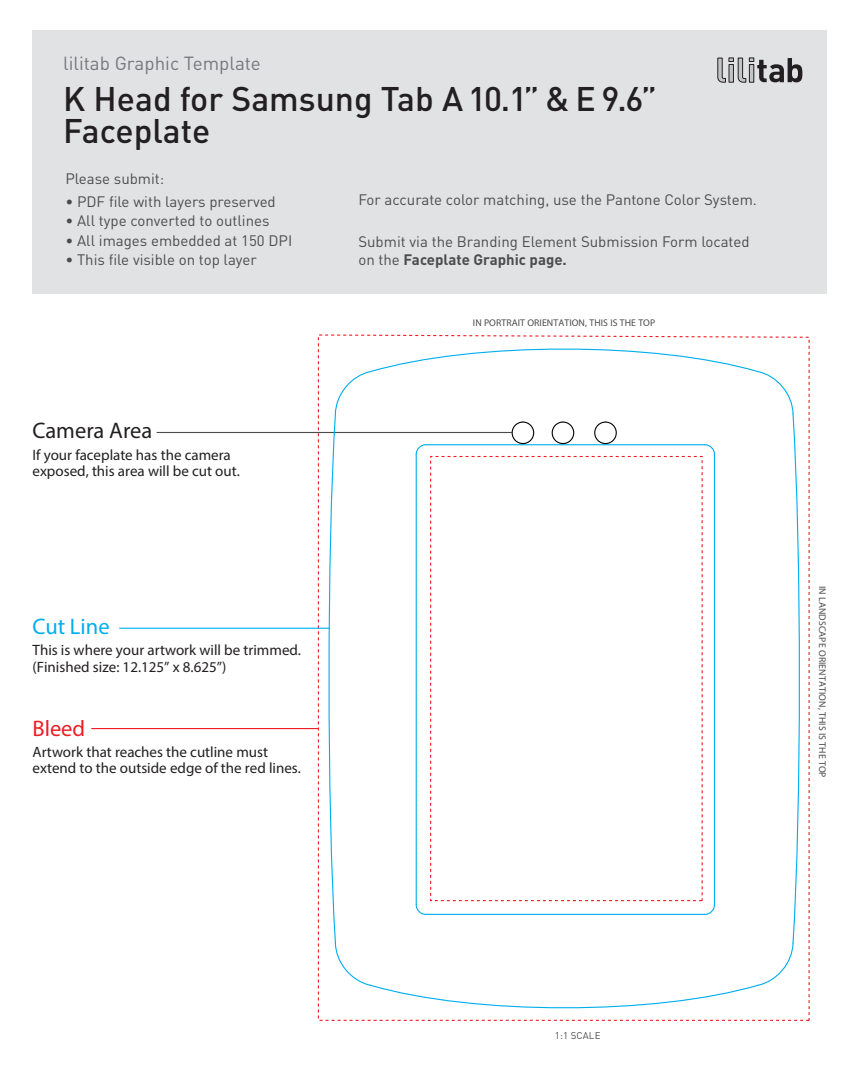
<style>
.page{position:relative;width:857px;height:1086px;background:#fff}
.page>*{position:absolute;margin:0;border:0;box-sizing:border-box;transform-origin:0 0}
.t1{font:500 33.75px/32.2px "DIN";color:#231f20}
.t2{font:22.5px "Myriad Pro";color:#231f20}
.t3{font:22.5px "Myriad Pro";color:#00aeef}
.t4{font:22.5px "Myriad Pro";color:#ee1d23}
.t5{font:18.75px "DIN";color:#76787b}
.t6{font:15px/18px "DIN";color:#4b4c4d}
.t7{font:15px/16.5px "Myriad Pro";color:#231f20}
.t8{font:9.75px "Myriad Pro";letter-spacing:.01em;color:#4b4c4d}
.t9{font:9.75px "DIN";color:#4b4c4d}
.s1{font-weight:700}
</style>
<div class="page">
<svg style="left:317px;top:334px;width:492px;height:687px"></svg>
<hr style="left:91px;top:728px;width:227px;height:1px;background:#ee1d23">
<hr style="left:119px;top:627px;width:210px;height:2px;background:#00aeef">
<hr style="left:156px;top:432px;width:355px;height:1px;background:#4b4c4d">
<svg style="left:327px;top:341px;width:474px;height:674px"></svg>
<div style="left:33px;top:30px;width:793px;height:264px;background:#e1e2e4"></div>
<svg style="left:717px;top:57px;width:85px;height:26px"></svg>
<p class="t5" style="left:63px;top:52px;width:199px">lilitab Graphic Template</p>
<h1 class="t1" style="left:63px;top:81px;width:595px">K Head for Samsung Tab A10.1” &amp; E 9.6”<br>Faceplate</h1>
<p class="t6" style="left:65px;top:169px;width:100px">Please submit:</p>
<p class="t6" style="left:65px;top:192px;width:212px">• PDF file with layers preserved</p>
<p class="t6" style="left:65px;top:212px;width:206px">• All type converted to outlines</p>
<p class="t6" style="left:65px;top:231px;width:228px">• All images embedded at 150 DPI</p>
<p class="t6" style="left:65px;top:251px;width:193px">• This file visible on top layer</p>
<h2 class="t2" style="left:32px;top:417px;width:121px">Camera Area</h2>
<p class="t7" style="left:32px;top:446px;width:209px">If your faceplate has the camera exposed, this area will be cut out.</p>
<h2 class="t3" style="left:32px;top:612px;width:79px">Cut Line</h2>
<p class="t7" style="left:33px;top:641px;width:270px">This is where your artwork will be trimmed. (Finished size: 12.125” x 8.625”)</p>
<h2 class="t4" style="left:32px;top:715px;width:54px">Bleed</h2>
<p class="t7" style="left:32px;top:743px;width:270px">Artwork that reaches the cutline must extend to the outside edge of the red lines.</p>
<p class="t6" style="left:358px;top:190px;width:400px">For accurate color matching, use the Pantone Color System.</p>
<p class="t6" style="left:358px;top:232px;width:392px">Submit via the Branding Element Submission Form located on the <span class="s1">Faceplate Graphic page.</span></p>
<p class="t8" style="left:472px;top:316px;width:184px">IN PORTRAIT ORIENTATION, THIS IS THE TOP</p>
<p class="t8" style="left:828px;top:586px;width:193px;rotate:90deg">IN LANDSCAPE ORIENTATION, THIS IS THE TOP</p>
<p class="t9" style="left:554px;top:1029px;width:47px">1:1 SCALE</p>
</div>
